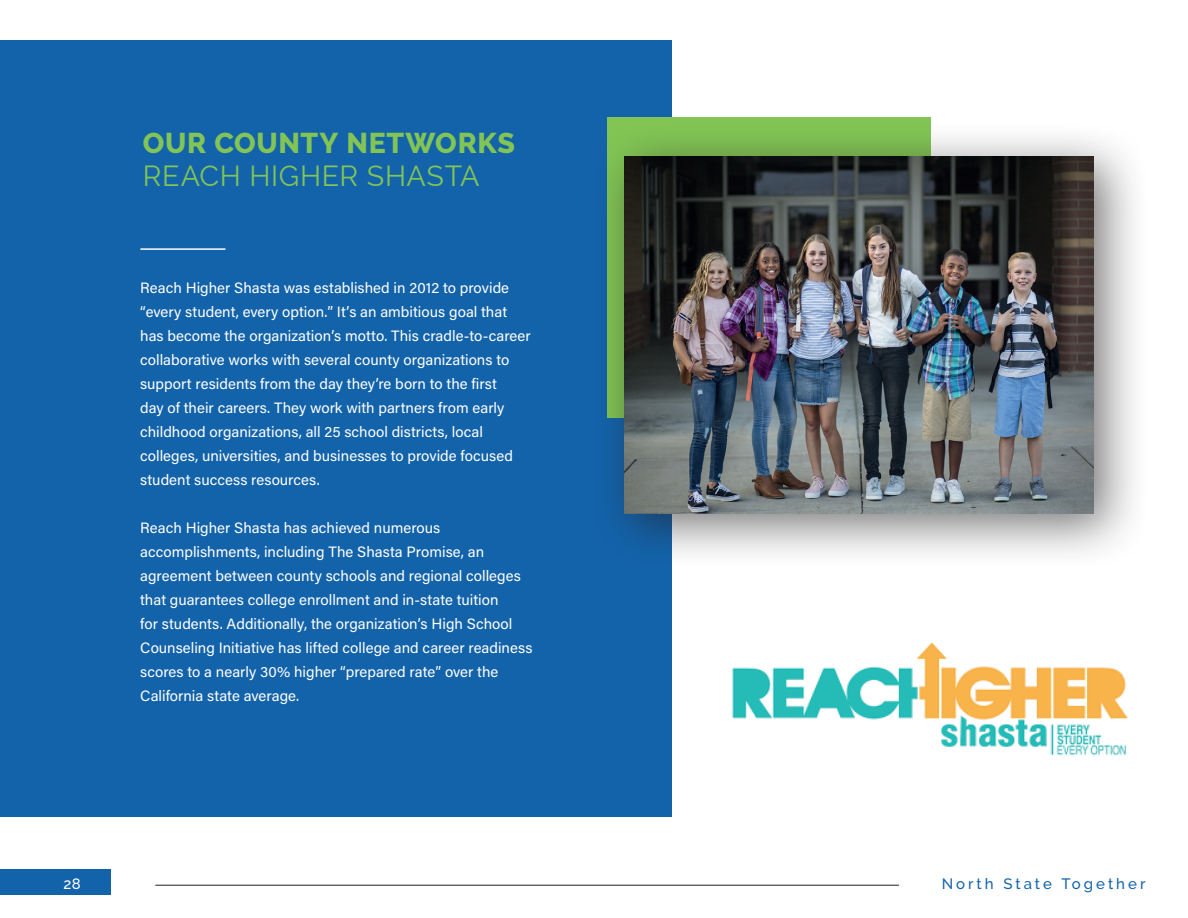
<style>
.page{position:relative;width:1188px;height:918px;background:#fff}
.page>*{position:absolute;margin:0;border:0;box-sizing:border-box;transform-origin:0 0}
.t1{font:800 28.5px "Raleway";letter-spacing:.025em;color:#82c555}
.t2{font:28.5px "Raleway";letter-spacing:.02em;color:#82c555}
.t3{font:15px/24px "Acumin Pro";color:#fff}
.t4{font:500 15px "Raleway";letter-spacing:.2em;color:#1363ab}
.t5{font:500 15px "Raleway";color:#fff}
</style>
<div class="page">
<img style="left:732px;top:642px;width:397px;height:114px">
<div style="left:0;top:40px;width:672px;height:777px;background:#1363ab"></div>
<div style="left:589px;top:121px;width:560px;height:448px;background:#231f20;opacity:.62"></div>
<img style="left:624px;top:156px;width:470px;height:357px">
<hr style="left:140px;top:248px;width:85px;height:2px;background:#fff">
<div style="left:0;top:869px;width:110px;height:26px;background:#1363ab"></div>
<hr style="left:155px;top:885px;width:744px;height:1px;background:#231f20">
<h1 class="t1" style="left:143px;top:127px;width:374px">OUR COUNTY NETWORKS</h1>
<h1 class="t2" style="left:143px;top:160px;width:338px">REACH HIGHER SHASTA</h1>
<p class="t3" style="left:140px;top:275px;width:392px">Reach Higher Shasta was established in 2012 to provide “every student, every option.” It’s an ambitious goal that has become the organization’s motto. This cradle-to-career collaborative works with several county organizations to support residents from the day they’re born to the first<br>day of their careers. They work with partners from early childhood organizations, all 25 school districts, local colleges, universities, and businesses to provide focused student success resources.</p>
<p class="t3" style="left:140px;top:515px;width:394px">Reach Higher Shasta has achieved numerous accomplishments, including The Shasta Promise, an agreement between county schools and regional colleges that guarantees college enrollment and in-state tuition<br>for students. Additionally, the organization’s High School Counseling Initiative has lifted college and career readiness scores to a nearly 30% higher “prepared rate” over the California state average.</p>
<p class="t5" style="left:64px;top:875px;width:18px">28</p>
<p class="t4" style="left:942px;top:875px;width:205px">North State Together</p>
</div>
